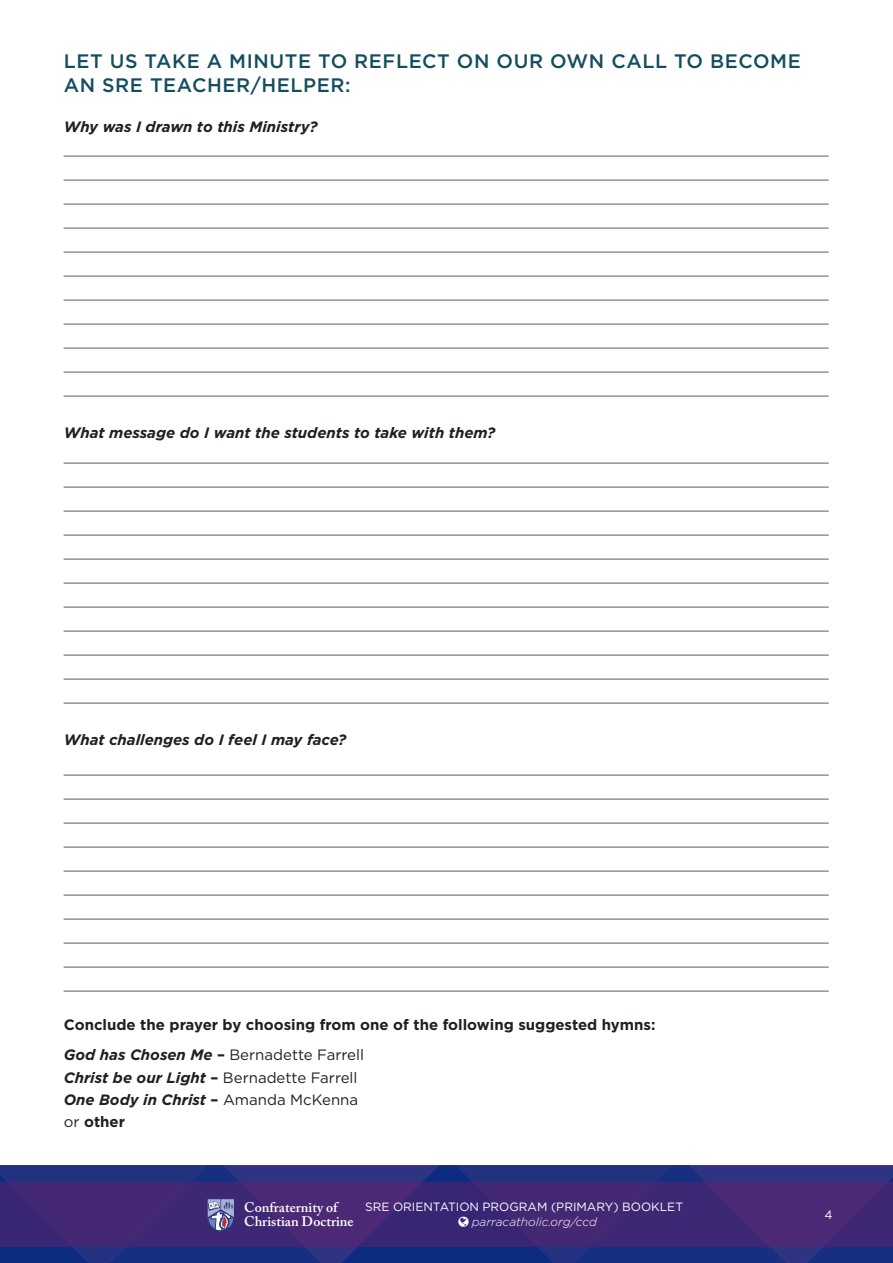
<style>
.page{position:relative;width:893px;height:1263px;background:#fff}
.page>*{position:absolute;margin:0;border:0;box-sizing:border-box;transform-origin:0 0}
.t1{font:500 19.5px/24px "Gotham";letter-spacing:.03em;color:#144d5e}
.t2{font:300 15px/24px "Gotham";color:#231f20;text-align:justify}
.t3{font:italic 700 15px "Gotham";color:#231f20}
.t4{font:700 15px "Gotham";color:#231f20}
.t5{font:15px "Gotham";color:#231f20}
.t6{font:600 13.95px/14.4px "Adobe Caslon Pro";color:#fff}
.t7{font:12px "Gotham";color:#fff}
.t8{font:italic 300 12px "Gotham";color:#fff}
.s1{font-weight:700;font-style:italic}
.s2{font-weight:700}
.s3{font-style:normal}
.s4{font-weight:400;font-style:normal}
.s5{font-weight:400}
</style>
<div class="page">
<svg style="left:0;top:1165px;width:893px;height:98px;background:#372b78"></svg>
<p class="t1" style="left:64px;top:49px;width:738px">LET US TAKE A MINUTE TO REFLECT ON OUR OWN CALL TO BECOME<br>AN SRE TEACHER/HELPER:</p>
<p class="t3" style="left:64px;top:118px;width:255px">Why was I drawn to this Ministry?</p>
<p class="t2" style="left:64px;top:136px;width:766px">_____________________________________________________________________________________ _____________________________________________________________________________________ _____________________________________________________________________________________ _____________________________________________________________________________________ _____________________________________________________________________________________ _____________________________________________________________________________________ _____________________________________________________________________________________ _____________________________________________________________________________________ _____________________________________________________________________________________ _____________________________________________________________________________________ _____________________________________________________________________________________</p>
<p class="t3" style="left:64px;top:424px;width:433px">What message do I want the students to take with them?</p>
<p class="t2" style="left:64px;top:443px;width:766px">_____________________________________________________________________________________ _____________________________________________________________________________________ _____________________________________________________________________________________ _____________________________________________________________________________________ _____________________________________________________________________________________ _____________________________________________________________________________________ _____________________________________________________________________________________ _____________________________________________________________________________________ _____________________________________________________________________________________ _____________________________________________________________________________________ _____________________________________________________________________________________</p>
<p class="t3" style="left:64px;top:731px;width:284px">What challenges do I feel I may face?</p>
<p class="t2" style="left:64px;top:756px;width:766px">_____________________________________________________________________________________ _____________________________________________________________________________________ _____________________________________________________________________________________ _____________________________________________________________________________________ _____________________________________________________________________________________ _____________________________________________________________________________________ _____________________________________________________________________________________ _____________________________________________________________________________________ _____________________________________________________________________________________ _____________________________________________________________________________________</p>
<p class="t4" style="left:64px;top:1016px;width:593px">Conclude the prayer by choosing from one of the following suggested hymns:</p>
<p class="t5" style="left:64px;top:1047px;width:302px"><span class="s1">God has Chosen Me</span> <span class="s2">–</span> Bernadette Farrell</p>
<p class="t5" style="left:64px;top:1069px;width:295px"><span class="s1">Christ be our Light</span> <span class="s2">–</span> Bernadette Farrell</p>
<p class="t3" style="left:64px;top:1091px;width:296px">One Body in Christ <span class="s3">–</span> <span class="s4">Amanda McKenna</span></p>
<p class="t4" style="left:64px;top:1113px;width:63px"><span class="s5">or</span> other</p>
<p class="t6" style="left:244px;top:1199px;width:111px">Confraternity of<br>Christian Doctrine</p>
<p class="t7" style="left:824px;top:1208px;width:10px">4</p>
<p class="t7" style="left:365px;top:1200px;width:319px">SRE ORIENTATION PROGRAM (PRIMARY) BOOKLET</p>
<p class="t8" style="left:472px;top:1215px;width:127px">parracatholic.org/ccd</p>
</div>
